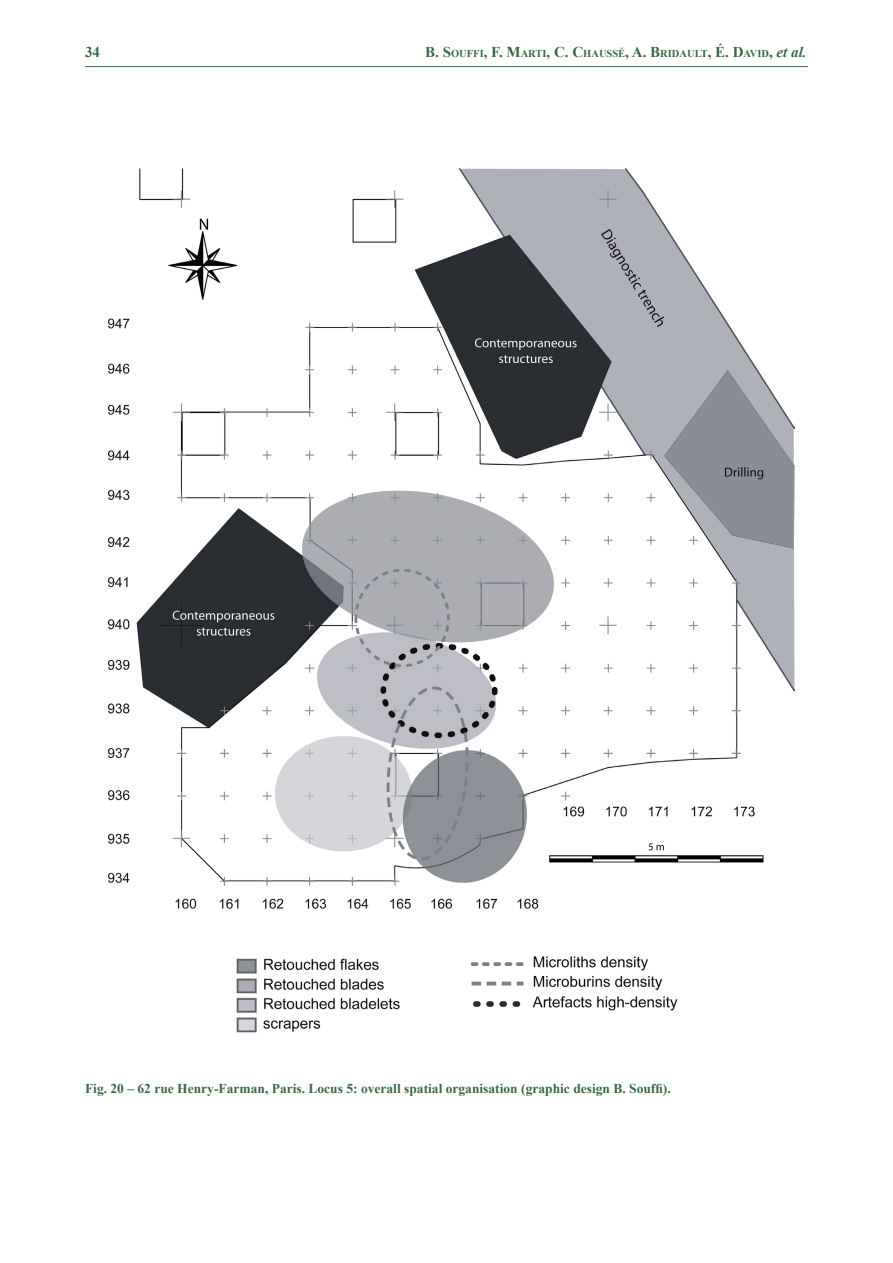
<style>
.page{position:relative;width:893px;height:1263px;background:#fff}
.page>*{position:absolute;margin:0;border:0;box-sizing:border-box;transform-origin:0 0}
.t1{font:700 15px "Times New Roman";color:#396943}
.t2{font:700 13.5px "Times New Roman";color:#396943}
.t3{font:700 10.5px "Times New Roman";color:#396943}
.s1{font-size:15px}
.s2{font-style:italic;font-size:15px}
</style>
<div class="page">
<hr style="left:85px;top:66px;width:723px;height:1px;background:#396943">
<img style="left:107px;top:168px;width:687px;height:865px">
<p class="t1" style="left:85px;top:42px;width:16px">34</p>
<p class="t3" style="left:425px;top:46px;width:383px"><span class="s1">B.</span> <span class="s1">S</span>OUFFI<span class="s1">, F.</span> <span class="s1">M</span>ARTI<span class="s1">, C.</span> <span class="s1">C</span>HAUSSÉ<span class="s1">, A.</span> <span class="s1">B</span>RIDAULT<span class="s1">, É.</span> <span class="s1">D</span>AVID<span class="s1">,</span> <span class="s2">et al.</span></p>
<p class="t2" style="left:85px;top:1079px;width:587px">Fig. 20 – 62 rue Henry-Farman, Paris. Locus 5: overall spatial organisation (graphic design B. Souffi).</p>
</div>
